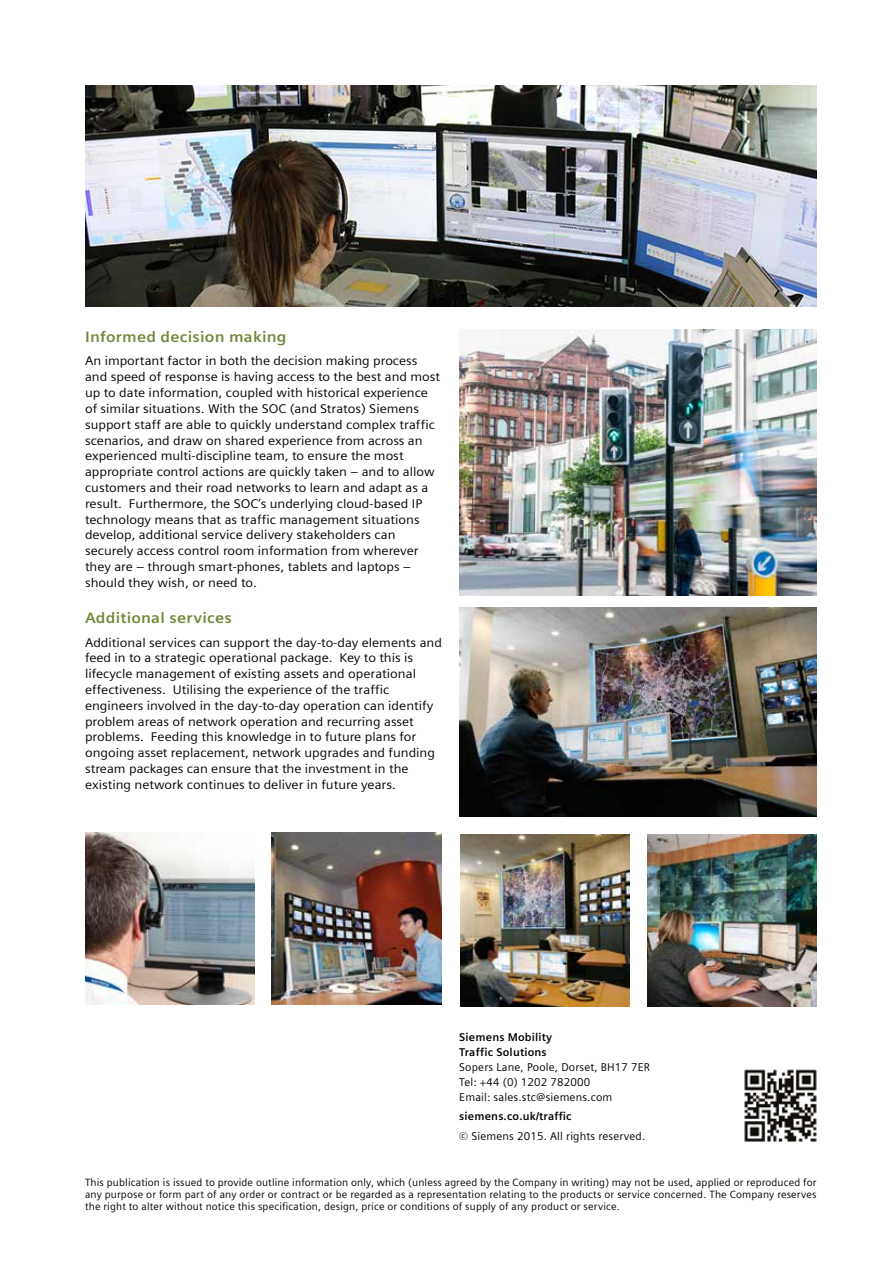
<style>
.page{position:relative;width:893px;height:1263px;background:#fff}
.page>*{position:absolute;margin:0;border:0;box-sizing:border-box;transform-origin:0 0}
.t1{font:700 15px "Siemens Sans";letter-spacing:.015em;color:#718737;scale:1.08 1}
.t2{font:12.6px/15.8px "Siemens Sans";color:#000;scale:1.08 1}
.t3{font:11.25px/15px "Siemens Sans";letter-spacing:.015em;color:#000}
.t4{font:700 11.25px/15px "Siemens Sans";letter-spacing:.015em;color:#000}
.t5{font:10.5px/12px "Siemens Sans";letter-spacing:.015em;color:#000;text-align:justify}
</style>
<div class="page">
<img style="left:85px;top:85px;width:731px;height:221px">
<img style="left:85px;top:833px;width:169px;height:172px">
<img style="left:271px;top:833px;width:170px;height:172px">
<img style="left:460px;top:834px;width:170px;height:172px">
<img style="left:647px;top:834px;width:169px;height:172px">
<img style="left:459px;top:330px;width:357px;height:265px">
<img style="left:459px;top:608px;width:357px;height:208px">
<img style="left:744px;top:1069px;width:73px;height:73px">
<p class="t1" style="left:85px;top:328px;width:188px">Informed decision making</p>
<p class="t2" style="left:85px;top:353px;width:330px">An important factor in both the decision making process and speed of response is having access to the best and most up to date information, coupled with historical experience of similar situations. With the SOC (and Stratos) Siemens support staff are able to quickly understand complex traffic scenarios, and draw on shared experience from across an experienced multi-discipline team, to ensure the most appropriate control actions are quickly taken – and to allow customers and their road networks to learn and adapt as a result. Furthermore, the SOC’s underlying cloud-based IP technology means that as traffic management situations develop, additional service delivery stakeholders can securely access control room information from wherever they are – through smart-phones, tablets and laptops – should they wish, or need to.</p>
<p class="t1" style="left:85px;top:609px;width:137px">Additional services</p>
<p class="t2" style="left:85px;top:634px;width:332px">Additional services can support the day-to-day elements and feed in to a strategic operational package. Key to this is lifecycle management of existing assets and operational effectiveness. Utilising the experience of the traffic engineers involved in the day-to-day operation can identify problem areas of network operation and recurring asset problems. Feeding this knowledge in to future plans for ongoing asset replacement, network upgrades and funding stream packages can ensure that the investment in the existing network continues to deliver in future years.</p>
<p class="t4" style="left:459px;top:1030px;width:94px">Siemens Mobility<br>Traffic Solutions</p>
<p class="t3" style="left:459px;top:1060px;width:192px">Sopers Lane, Poole, Dorset, BH17 7ER<br>Tel: +44 (0) 1202 782000<br>Email: sales.stc@siemens.com</p>
<p class="t4" style="left:459px;top:1109px;width:114px">siemens.co.uk/traffic</p>
<p class="t3" style="left:459px;top:1128px;width:188px">© Siemens 2015. All rights reserved.</p>
<p class="t5" style="left:85px;top:1176px;width:733px">This publication is issued to provide outline information only, which (unless agreed by the Company in writing) may not be used, applied or reproduced for any purpose or form part of any order or contract or be regarded as a representation relating to the products or service concerned. The Company reserves the right to alter without notice this specification, design, price or conditions of supply of any product or service.</p>
</div>
